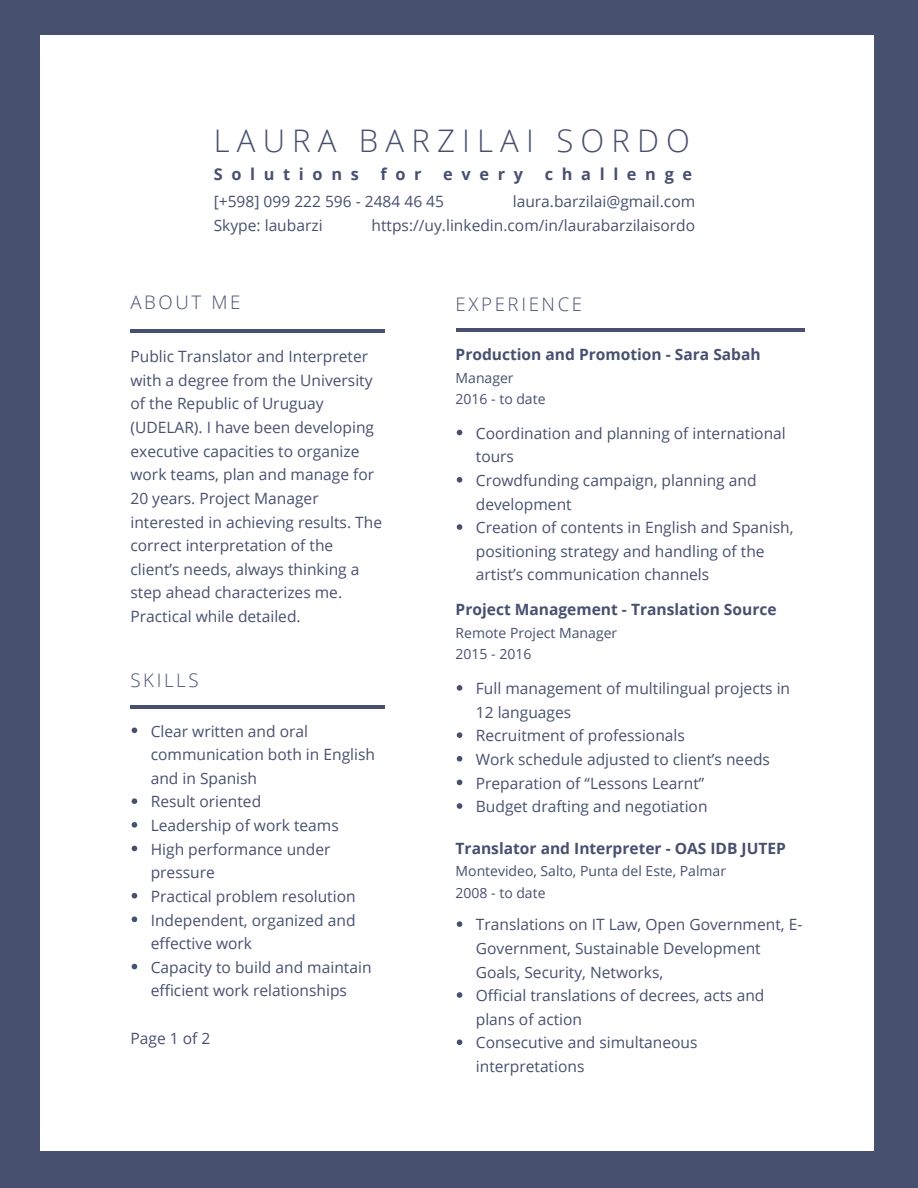
<style>
.page{position:relative;width:918px;height:1188px;background:#485070}
.page>*{position:absolute;margin:0;border:0;box-sizing:border-box;transform-origin:0 0}
.t1{font:300 31.2px "Open Sans";letter-spacing:.23em;color:#485070}
.t2{font:300 18.75px "Open Sans";letter-spacing:.14em;color:#485070}
.t3{font:700 16.35px "Open Sans";letter-spacing:.53em;color:#485070}
.t4{font:15.6px/23.7px "Open Sans";color:#485070}
.t5{font:700 15.6px "Open Sans";color:#485070}
.t6{font:13.95px/21.3px "Open Sans";color:#485070}
</style>
<div class="page">
<div style="left:41px;top:35px;width:833px;height:1116px;background:#fff"></div>
<hr style="left:131px;top:330px;width:254px;height:3px;background:#485070">
<hr style="left:456px;top:329px;width:349px;height:3px;background:#485070">
<svg style="left:457px;top:430px;width:5px;height:5px"></svg>
<svg style="left:457px;top:477px;width:5px;height:6px"></svg>
<svg style="left:457px;top:524px;width:5px;height:6px"></svg>
<svg style="left:457px;top:685px;width:5px;height:6px"></svg>
<svg style="left:457px;top:732px;width:5px;height:6px"></svg>
<svg style="left:457px;top:756px;width:5px;height:6px"></svg>
<svg style="left:457px;top:780px;width:5px;height:5px"></svg>
<svg style="left:457px;top:803px;width:5px;height:6px"></svg>
<svg style="left:132px;top:728px;width:5px;height:5px"></svg>
<svg style="left:132px;top:798px;width:5px;height:6px"></svg>
<svg style="left:132px;top:822px;width:5px;height:6px"></svg>
<svg style="left:132px;top:846px;width:5px;height:5px"></svg>
<svg style="left:132px;top:893px;width:5px;height:6px"></svg>
<svg style="left:132px;top:917px;width:5px;height:5px"></svg>
<svg style="left:132px;top:964px;width:5px;height:5px"></svg>
<hr style="left:131px;top:705px;width:254px;height:4px;background:#485070">
<svg style="left:457px;top:921px;width:5px;height:6px"></svg>
<svg style="left:457px;top:992px;width:5px;height:6px"></svg>
<svg style="left:457px;top:1039px;width:5px;height:6px"></svg>
<h1 class="t1" style="left:214px;top:119px;width:478px">LAURA BARZILAI SORDO</h1>
<p class="t3" style="left:214px;top:163px;width:147px">Solutions</p>
<p class="t3" style="left:380px;top:163px;width:43px">for</p>
<p class="t3" style="left:443px;top:163px;width:81px">every</p>
<p class="t3" style="left:545px;top:163px;width:149px">challenge</p>
<p class="t4" style="left:214px;top:189px;width:232px">[+598] 099 222 596 - 2484 46 45<br>Skype: laubarzi</p>
<p class="t4" style="left:372px;top:189px;width:325px;text-align:right">laura.barzilai@gmail.com https://uy.linkedin.com/in/laurabarzilaisordo</p>
<p class="t2" style="left:130px;top:289px;width:111px">ABOUT ME</p>
<p class="t4" style="left:130px;top:344px;width:253px">Public Translator and Interpreter with a degree from the University of the Republic of Uruguay (UDELAR). I have been developing executive capacities to organize work teams, plan and manage for<br>20 years. Project Manager interested in achieving results. The correct interpretation of the client’s needs, always thinking a step ahead characterizes me.<br>Practical while detailed.</p>
<p class="t2" style="left:130px;top:667px;width:70px">SKILLS</p>
<p class="t4" style="left:151px;top:719px;width:226px">Clear written and oral communication both in English and in Spanish<br>Result oriented<br>Leadership of work teams<br>High performance under pressure<br>Practical problem resolution<br>Independent, organized and effective work<br>Capacity to build and maintain efficient work relationships</p>
<p class="t4" style="left:130px;top:1026px;width:81px">Page 1 of 2</p>
<p class="t2" style="left:456px;top:290px;width:128px">EXPERIENCE</p>
<p class="t5" style="left:456px;top:343px;width:307px">Production and Promotion - Sara Sabah</p>
<p class="t6" style="left:456px;top:367px;width:91px">Manager<br>2016 - to date</p>
<p class="t4" style="left:476px;top:421px;width:319px">Coordination and planning of international tours<br>Crowdfunding campaign, planning and development<br>Creation of contents in English and Spanish, positioning strategy and handling of the artist’s communication channels</p>
<p class="t5" style="left:456px;top:599px;width:323px">Project Management - Translation Source</p>
<p class="t6" style="left:456px;top:622px;width:163px">Remote Project Manager<br>2015 - 2016</p>
<p class="t4" style="left:476px;top:676px;width:316px">Full management of multilingual projects in<br>12 languages<br>Recruitment of professionals<br>Work schedule adjusted to client’s needs<br>Preparation of “Lessons Learnt”<br>Budget drafting and negotiation</p>
<p class="t5" style="left:456px;top:837px;width:332px">Translator and Interpreter - OAS IDB JUTEP</p>
<p class="t6" style="left:456px;top:860px;width:272px">Montevideo, Salto, Punta del Este, Palmar<br>2008 - to date</p>
<p class="t4" style="left:476px;top:912px;width:328px">Translations on IT Law, Open Government, E-<br>Government, Sustainable Development<br>Goals, Security, Networks,<br>Official translations of decrees, acts and plans of action<br>Consecutive and simultaneous interpretations</p>
</div>
